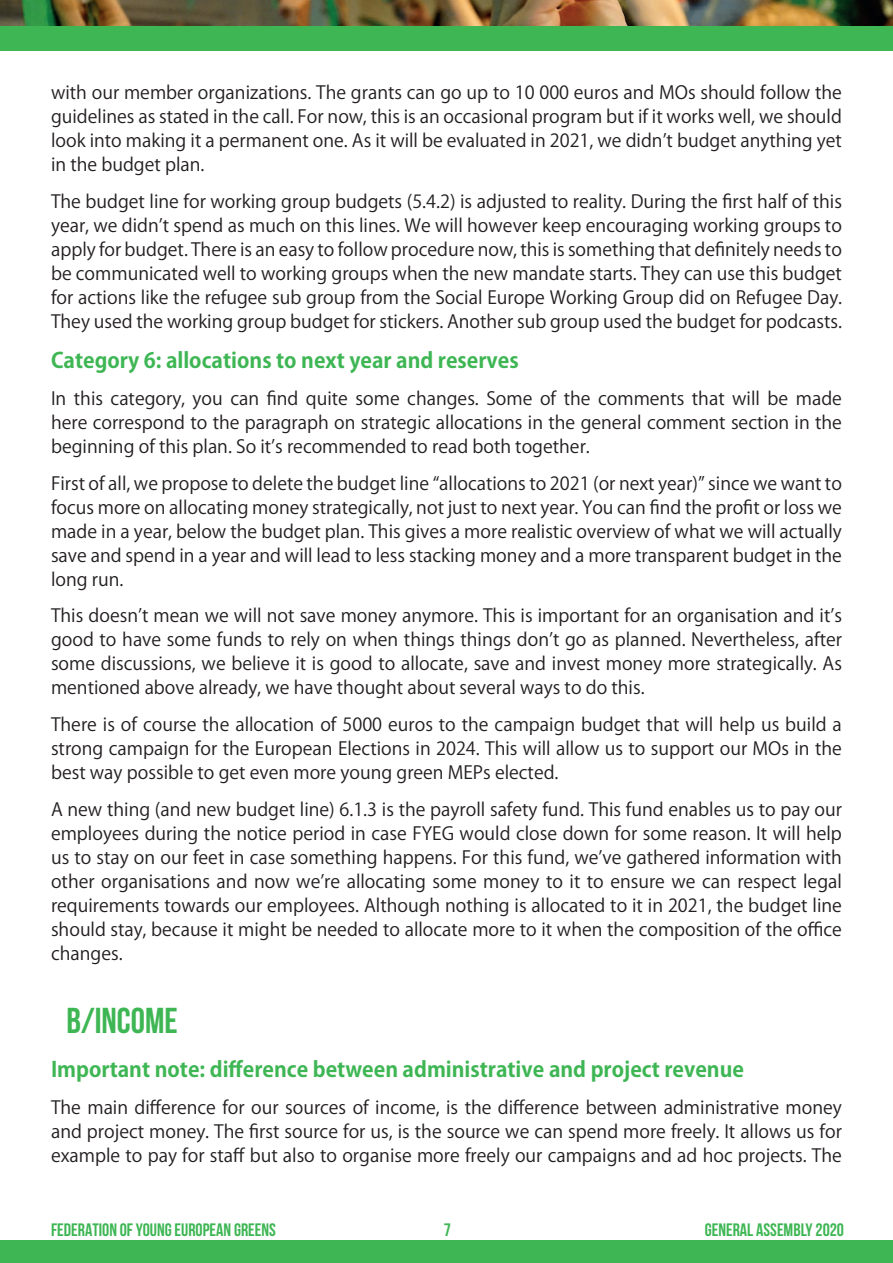
<style>
.page{position:relative;width:893px;height:1263px;background:#fff}
.page>*{position:absolute;margin:0;border:0;box-sizing:border-box;transform-origin:0 0}
.t1{font:700 36px "Bebas Neue";color:#3eb654}
.t2{font:700 21px "Koz Go Pro";color:#3eb654}
.t3{font:18px/24px "Koz Go Pro";color:#231f20;text-align:justify}
.t4{font:700 18px "Bebas Neue";color:#3eb654}
</style>
<div class="page">
<div style="left:0;top:1240px;width:893px;height:23px;background:#3eb654"></div>
<div style="left:0;top:26px;width:893px;height:25px;background:#3eb654"></div>
<img style="left:0;top:0;width:893px;height:26px">
<p class="t3" style="left:51px;top:81px;width:792px">with our member organizations. The grants can go up to 10 000 euros and MOs should follow the guidelines as stated in the call. For now, this is an occasional program but if it works well, we should look into making it a permanent one. As it will be evaluated in 2021, we didnʼt budget anything yet in the budget plan.</p>
<p class="t3" style="left:51px;top:190px;width:792px">The budget line for working group budgets (5.4.2) is adjusted to reality. During the first half of this year, we didnʼt spend as much on this lines. We will however keep encouraging working groups to apply for budget. There is an easy to follow procedure now, this is something that definitely needs to be communicated well to working groups when the new mandate starts. They can use this budget for actions like the refugee sub group from the Social Europe Working Group did on Refugee Day.<br>They used the working group budget for stickers. Another sub group used the budget for podcasts.</p>
<p class="t2" style="left:51px;top:347px;width:469px">Category 6: allocations to next year and reserves</p>
<p class="t3" style="left:51px;top:387px;width:792px">In this category, you can find quite some changes. Some of the comments that will be made here correspond to the paragraph on strategic allocations in the general comment section in the beginning of this plan. So itʼs recommended to read both together.</p>
<p class="t3" style="left:51px;top:471px;width:792px">First of all, we propose to delete the budget line “allocations to 2021 (or next year)” since we want to focus more on allocating money strategically, not just to next year. You can find the profit or loss we made in a year, below the budget plan. This gives a more realistic overview of what we will actually save and spend in a year and will lead to less stacking money and a more transparent budget in the long run.</p>
<p class="t3" style="left:51px;top:604px;width:792px">This doesnʼt mean we will not save money anymore. This is important for an organisation and itʼs good to have some funds to rely on when things things donʼt go as planned. Nevertheless, after some discussions, we believe it is good to allocate, save and invest money more strategically. As mentioned above already, we have thought about several ways to do this.</p>
<p class="t3" style="left:51px;top:713px;width:792px">There is of course the allocation of 5000 euros to the campaign budget that will help us build a strong campaign for the European Elections in 2024. This will allow us to support our MOs in the best way possible to get even more young green MEPs elected.</p>
<p class="t3" style="left:51px;top:798px;width:792px">A new thing (and new budget line) 6.1.3 is the payroll safety fund. This fund enables us to pay our employees during the notice period in case FYEG would close down for some reason. It will help us to stay on our feet in case something happens. For this fund, weʼve gathered information with other organisations and now weʼre allocating some money to it to ensure we can respect legal requirements towards our employees. Although nothing is allocated to it in 2021, the budget line should stay, because it might be needed to allocate more to it when the composition of the office changes.</p>
<h1 class="t1" style="left:66px;top:1001px;width:113px">B/INCOME</h1>
<p class="t2" style="left:51px;top:1055px;width:694px">Important note: difference between administrative and project revenue</p>
<p class="t3" style="left:51px;top:1095px;width:792px">The main difference for our sources of income, is the difference between administrative money and project money. The first source for us, is the source we can spend more freely. It allows us for example to pay for staff but also to organise more freely our campaigns and ad hoc projects. The</p>
<p class="t4" style="left:51px;top:1220px;width:226px">FEDERATION OF YOUNG EUROPEAN GREENS</p>
<p class="t4" style="left:444px;top:1220px;width:9px">7</p>
<p class="t4" style="left:705px;top:1220px;width:141px">GENERAL ASSEMBLY 2020</p>
</div>
